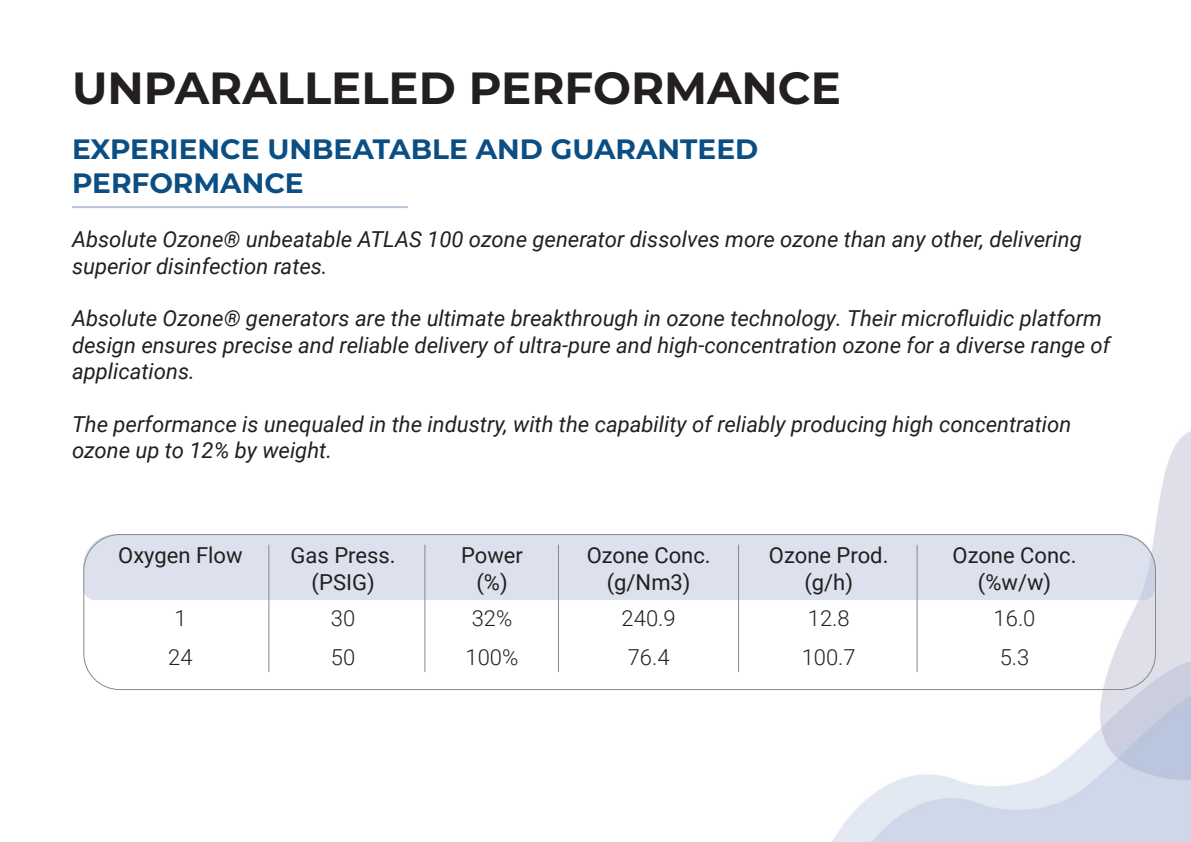
<style>
.page{position:relative;width:1191px;height:842px;background:#fff}
.page>*{position:absolute;margin:0;border:0;box-sizing:border-box;transform-origin:0 0}
.t1{font:700 45px "Montserrat";color:#231f20}
.t2{font:700 28px/33.6px "Montserrat";color:#0b4e84}
.t3{font:italic 22px/26.4px "Roboto";color:#231f20}
.t4{font:22px/26.4px "Roboto";color:#231f20;text-align:center}
.t5{font:300 22px "Roboto";color:#231f20}
</style>
<div class="page">
<img style="left:751px;top:431px;width:440px;height:411px">
<hr style="left:72px;top:206px;width:336px;height:2px;background:#b9c4dc">
<div style="left:83px;top:534px;width:1072px;height:66px;background:#dce1ed"></div>
<hr style="left:268px;top:545px;width:1px;height:127px;background:#87898c">
<div style="left:83px;top:534px;width:1073px;height:156px;border:1px solid #87898c;border-radius:36px"></div>
<hr style="left:424px;top:545px;width:1px;height:127px;background:#87898c">
<hr style="left:558px;top:545px;width:1px;height:127px;background:#87898c">
<hr style="left:738px;top:545px;width:1px;height:127px;background:#87898c">
<hr style="left:916px;top:545px;width:1px;height:127px;background:#87898c">
<h1 class="t1" style="left:72px;top:55px;width:770px">UNPARALLELED PERFORMANCE</h1>
<p class="t2" style="left:72px;top:131px;width:688px">EXPERIENCE UNBEATABLE AND GUARANTEED<br>PERFORMANCE</p>
<p class="t3" style="left:72px;top:225px;width:1011px">Absolute Ozone® unbeatable ATLAS 100 ozone generator dissolves more ozone than any other, delivering superior disinfection rates.</p>
<p class="t3" style="left:72px;top:305px;width:1039px">Absolute Ozone® generators are the ultimate breakthrough in ozone technology. Their microfluidic platform design ensures precise and reliable delivery of ultra-pure and high-concentration ozone for a diverse range of applications.</p>
<p class="t3" style="left:72px;top:410px;width:1001px">The performance is unequaled in the industry, with the capability of reliably producing high concentration ozone up to 12% by weight.</p>
<p class="t4" style="left:118px;top:541px;width:126px">Oxygen Flow</p>
<p class="t4" style="left:291px;top:541px;width:107px">Gas Press. (PSIG)</p>
<p class="t4" style="left:461px;top:541px;width:63px">Power (%)</p>
<p class="t4" style="left:586px;top:541px;width:125px">Ozone Conc. (g/Nm3)</p>
<p class="t4" style="left:769px;top:541px;width:121px">Ozone Prod. (g/h)</p>
<p class="t4" style="left:952px;top:541px;width:125px">Ozone Conc. (%w/w)</p>
<p class="t5" style="left:174px;top:602px;width:14px">1</p>
<p class="t5" style="left:331px;top:602px;width:26px">30</p>
<p class="t5" style="left:472px;top:602px;width:42px">32%</p>
<p class="t5" style="left:621px;top:602px;width:56px">240.9</p>
<p class="t5" style="left:808px;top:602px;width:43px">12.8</p>
<p class="t5" style="left:993px;top:602px;width:43px">16.0</p>
<p class="t5" style="left:168px;top:641px;width:26px">24</p>
<p class="t5" style="left:331px;top:641px;width:26px">50</p>
<p class="t5" style="left:465px;top:641px;width:54px">100%</p>
<p class="t5" style="left:628px;top:641px;width:43px">76.4</p>
<p class="t5" style="left:801px;top:641px;width:56px">100.7</p>
<p class="t5" style="left:999px;top:641px;width:31px">5.3</p>
</div>
